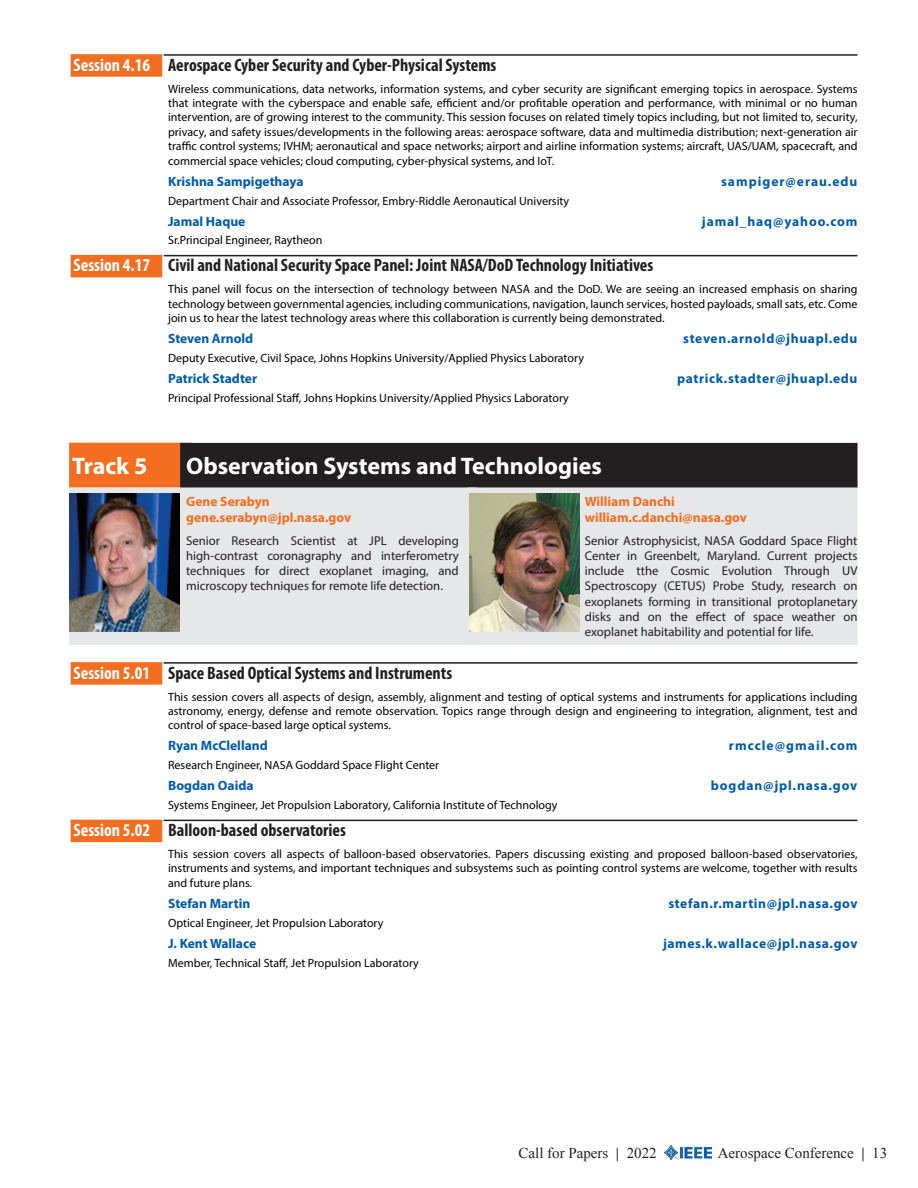
<style>
.page{position:relative;width:918px;height:1188px;background:#fff}
.page>*{position:absolute;margin:0;border:0;box-sizing:border-box;transform-origin:0 0}
.t1{font:700 24px "Myriad Pro";color:#fff}
.t2{font:700 condensed 18px "Myriad Pro";color:#231f20}
.t3{font:15px "Times New Roman";color:#231f20}
.sorganizer{font:700 13.5px "Myriad Pro";letter-spacing:.045em;color:#015aaa}
.sorganizer-2{font:700 13.5px "Myriad Pro";color:#015aaa}
.sorganizer-3{font:700 13.5px "Myriad Pro";letter-spacing:.065em;color:#015aaa}
.torganizername_brk{font:700 13.5px/16.2px "Myriad Pro";color:#f36e21}
.torganizername{font:700 13.5px/16.2px "Myriad Pro";color:#f36e21}
.sorganizer-4{font:700 13.5px "Myriad Pro";letter-spacing:.075em;color:#015aaa}
.sorganizer-5{font:700 13.5px "Myriad Pro";letter-spacing:.08em;color:#015aaa}
.torganizerbio{font:12.75px/15.3px "Myriad Pro";color:#231f20;text-align:justify}
.sdescription{font:12px/14.4px "Myriad Pro";color:#000;text-align:justify}
.sorganizeraffiliatio{font:12px "Myriad Pro";color:#000}
.s1{color:#fff}
.s2{font-weight:700}
</style>
<div class="page">
<img style="left:665px;top:1146px;width:47px;height:13px">
<div style="left:71px;top:54px;width:91px;height:23px;background:#f36e21"></div>
<hr style="left:164px;top:54px;width:694px;height:2px;background:#231f20">
<div style="left:71px;top:255px;width:91px;height:22px;background:#f36e21"></div>
<hr style="left:164px;top:255px;width:694px;height:1px;background:#231f20">
<div style="left:69px;top:443px;width:123px;height:45px;background:#f36e21"></div>
<div style="left:180px;top:443px;width:678px;height:45px;background:#231f20"></div>
<div style="left:69px;top:488px;width:408px;height:157px;background:#e6e7e9"></div>
<div style="left:468px;top:488px;width:390px;height:157px;background:#e6e7e9"></div>
<div style="left:71px;top:662px;width:91px;height:23px;background:#f36e21"></div>
<hr style="left:164px;top:662px;width:694px;height:2px;background:#231f20">
<div style="left:71px;top:820px;width:91px;height:22px;background:#f36e21"></div>
<hr style="left:164px;top:820px;width:694px;height:1px;background:#231f20">
<img style="left:469px;top:494px;width:110px;height:137px">
<img style="left:69px;top:494px;width:110px;height:137px">
<p class="t2" style="left:74px;top:53px;width:424px"><span class="s1">Session 4.16</span> Aerospace Cyber Security and Cyber-Physical Systems</p>
<p class="sdescription" style="left:168px;top:81px;width:691px">Wireless communications, data networks, information systems, and cyber security are significant emerging topics in aerospace. Systems that integrate with the cyberspace and enable safe, efficient and/or profitable operation and performance, with minimal or no human intervention, are of growing interest to the community. This session focuses on related timely topics including, but not limited to, security, privacy, and safety issues/developments in the following areas: aerospace software, data and multimedia distribution; next-generation air traffic control systems; IVHM; aeronautical and space networks; airport and airline information systems; aircraft, UAS/UAM, spacecraft, and commercial space vehicles; cloud computing, cyber-physical systems, and IoT.</p>
<p class="sorganizer-2" style="left:168px;top:172px;width:137px">Krishna Sampigethaya</p>
<p class="sorganizer-4" style="left:721px;top:172px;width:138px">sampiger@erau.edu</p>
<p class="sorganizeraffiliatio" style="left:168px;top:193px;width:403px">Department Chair and Associate Professor, Embry-Riddle Aeronautical University</p>
<p class="sorganizer-2" style="left:168px;top:212px;width:79px">Jamal Haque</p>
<p class="sorganizer-3" style="left:702px;top:212px;width:157px">jamal_haq@yahoo.com</p>
<p class="sorganizeraffiliatio" style="left:168px;top:233px;width:156px">Sr.Principal Engineer, Raytheon</p>
<p class="t2" style="left:74px;top:254px;width:581px"><span class="s1">Session 4.17</span> Civil and National Security Space Panel: Joint NASA/DoD Technology Initiatives</p>
<p class="sdescription" style="left:168px;top:282px;width:691px">This panel will focus on the intersection of technology between NASA and the DoD. We are seeing an increased emphasis on sharing technology between governmental agencies, including communications, navigation, launch services, hosted payloads, small sats, etc. Come join us to hear the latest technology areas where this collaboration is currently being demonstrated.</p>
<p class="sorganizer-2" style="left:168px;top:330px;width:87px">Steven Arnold</p>
<p class="sorganizer" style="left:683px;top:330px;width:176px">steven.arnold@jhuapl.edu</p>
<p class="sorganizeraffiliatio" style="left:168px;top:351px;width:417px">Deputy Executive, Civil Space, Johns Hopkins University/Applied Physics Laboratory</p>
<p class="sorganizer-2" style="left:168px;top:370px;width:91px">Patrick Stadter</p>
<p class="sorganizer" style="left:677px;top:370px;width:182px">patrick.stadter@jhuapl.edu</p>
<p class="sorganizeraffiliatio" style="left:168px;top:390px;width:402px">Principal Professional Staff, Johns Hopkins University/Applied Physics Laboratory</p>
<p class="t1" style="left:72px;top:450px;width:77px">Track 5</p>
<p class="t1" style="left:186px;top:450px;width:417px">Observation Systems and Technologies</p>
<p class="torganizername" style="left:186px;top:492px;width:167px">Gene Serabyn gene.serabyn@jpl.nasa.gov</p>
<p class="torganizerbio" style="left:186px;top:532px;width:274px">Senior Research Scientist at JPL developing high-contrast coronagraphy and interferometry techniques for direct exoplanet imaging, and microscopy techniques for remote life detection.</p>
<p class="torganizername_brk" style="left:585px;top:492px;width:164px">William Danchi william.c.danchi@nasa.gov</p>
<p class="torganizerbio" style="left:585px;top:532px;width:274px">Senior Astrophysicist, NASA Goddard Space Flight Center in Greenbelt, Maryland. Current projects include tthe Cosmic Evolution Through UV Spectroscopy (CETUS) Probe Study, research on exoplanets forming in transitional protoplanetary disks and on the effect of space weather on exoplanet habitability and potential for life.</p>
<p class="t2" style="left:74px;top:661px;width:380px"><span class="s1">Session 5.01</span> Space Based Optical Systems and Instruments</p>
<p class="sdescription" style="left:168px;top:689px;width:691px">This session covers all aspects of design, assembly, alignment and testing of optical systems and instruments for applications including astronomy, energy, defense and remote observation. Topics range through design and engineering to integration, alignment, test and control of space-based large optical systems.</p>
<p class="sorganizer-2" style="left:168px;top:737px;width:101px">Ryan McClelland</p>
<p class="sorganizer-5" style="left:729px;top:737px;width:130px">rmccle@gmail.com</p>
<p class="sorganizeraffiliatio" style="left:168px;top:758px;width:273px">Research Engineer, NASA Goddard Space Flight Center</p>
<p class="sorganizer-2" style="left:168px;top:777px;width:87px">Bogdan Oaida</p>
<p class="sorganizer-3" style="left:711px;top:777px;width:148px">bogdan@jpl.nasa.gov</p>
<p class="sorganizeraffiliatio" style="left:168px;top:798px;width:391px">Systems Engineer, Jet Propulsion Laboratory, California Institute of Technology</p>
<p class="t2" style="left:74px;top:819px;width:274px"><span class="s1">Session 5.02</span> Balloon-based observatories</p>
<p class="sdescription" style="left:168px;top:847px;width:691px">This session covers all aspects of balloon-based observatories. Papers discussing existing and proposed balloon-based observatories, instruments and systems, and important techniques and subsystems such as pointing control systems are welcome, together with results and future plans.</p>
<p class="sorganizer-2" style="left:168px;top:894px;width:84px">Stefan Martin</p>
<p class="sorganizer" style="left:668px;top:894px;width:191px">stefan.r.martin@jpl.nasa.gov</p>
<p class="sorganizeraffiliatio" style="left:168px;top:915px;width:217px">Optical Engineer, Jet Propulsion Laboratory</p>
<p class="sorganizer-2" style="left:168px;top:934px;width:90px">J. Kent Wallace</p>
<p class="sorganizer" style="left:663px;top:934px;width:196px">james.k.wallace@jpl.nasa.gov</p>
<p class="sorganizeraffiliatio" style="left:168px;top:955px;width:252px">Member, Technical Staff, Jet Propulsion Laboratory</p>
<p class="t3" style="left:519px;top:1143px;width:140px">Call for Papers <span class="s2">|</span> 2022</p>
<p class="t3" style="left:718px;top:1143px;width:171px">Aerospace Conference <span class="s2">|</span> 13</p>
</div>
